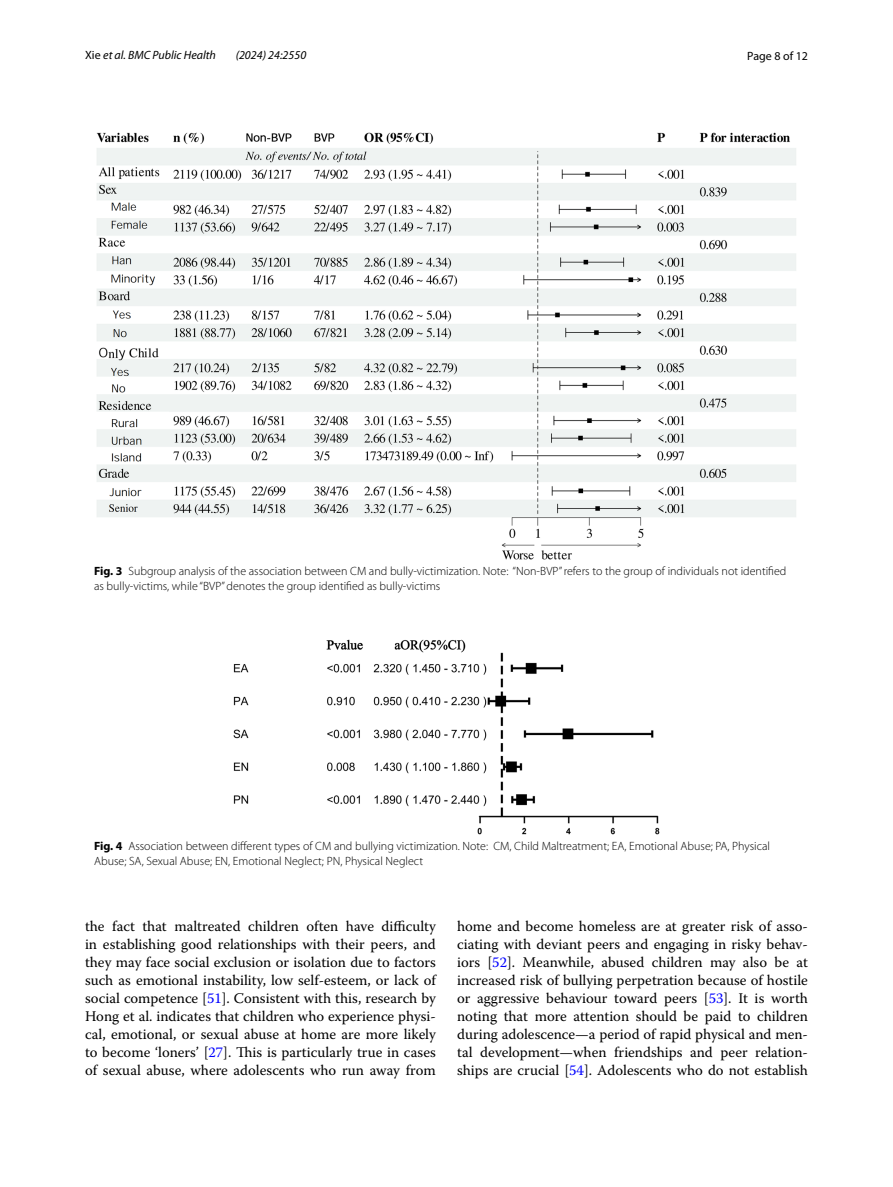
<style>
.page{position:relative;width:893px;height:1187px;background:#fff}
.page>*{position:absolute;margin:0;border:0;box-sizing:border-box;transform-origin:0 0}
.t1{font:14.7px/18px "Warnock Pro";color:#000;text-align:justify}
.t2{font:300 12px/15px "Myriad Pro";color:#000}
.t3{font:italic 12px "Myriad Pro";color:#000}
.t4{font:12px "Myriad Pro";color:#000}
.s1{font-style:normal}
.s2{font-weight:700}
.s3{color:#00f}
</style>
<div class="page">
<img style="left:96px;top:133px;width:700px;height:426px">
<img style="left:234px;top:639px;width:425px;height:195px">
<p class="t3" style="left:85px;top:48px;width:132px"><span class="s1">Xie</span> et al. BMC Public Health</p>
<p class="t3" style="left:236px;top:48px;width:72px">(2024) 24:2550</p>
<p class="t4" style="left:747px;top:48px;width:62px">Page 8 of 12</p>
<p class="t2" style="left:94px;top:563px;width:694px"><span class="s2">Fig. 3</span> Subgroup analysis of the association between CM and bully-victimization. Note: “Non-BVP” refers to the group of individuals not identified as bully-victims, while “BVP” denotes the group identified as bully-victims</p>
<p class="t2" style="left:94px;top:838px;width:677px"><span class="s2">Fig. 4</span> Association between different types of CM and bullying victimization. Note: CM, Child Maltreatment; EA, Emotional Abuse; PA, Physical<br>Abuse; SA, Sexual Abuse; EN, Emotional Neglect; PN, Physical Neglect</p>
<p class="t1" style="left:85px;top:916px;width:352px">the fact that maltreated children often have difficulty in establishing good relationships with their peers, and they may face social exclusion or isolation due to factors such as emotional instability, low self-esteem, or lack of social competence [<span class="s3">51</span>]. Consistent with this, research by Hong et al. indicates that children who experience physi&shy;cal, emotional, or sexual abuse at home are more likely to become ‘loners’ [<span class="s3">27</span>]. This is particularly true in cases of sexual abuse, where adolescents who run away from</p>
<p class="t1" style="left:457px;top:916px;width:352px">home and become homeless are at greater risk of asso&shy;ciating with deviant peers and engaging in risky behav&shy;iors [<span class="s3">52</span>]. Meanwhile, abused children may also be at increased risk of bullying perpetration because of hostile or aggressive behaviour toward peers [<span class="s3">53</span>]. It is worth noting that more attention should be paid to children during adolescence—a period of rapid physical and men&shy;tal development—when friendships and peer relation&shy;ships are crucial [<span class="s3">54</span>]. Adolescents who do not establish</p>
</div>
